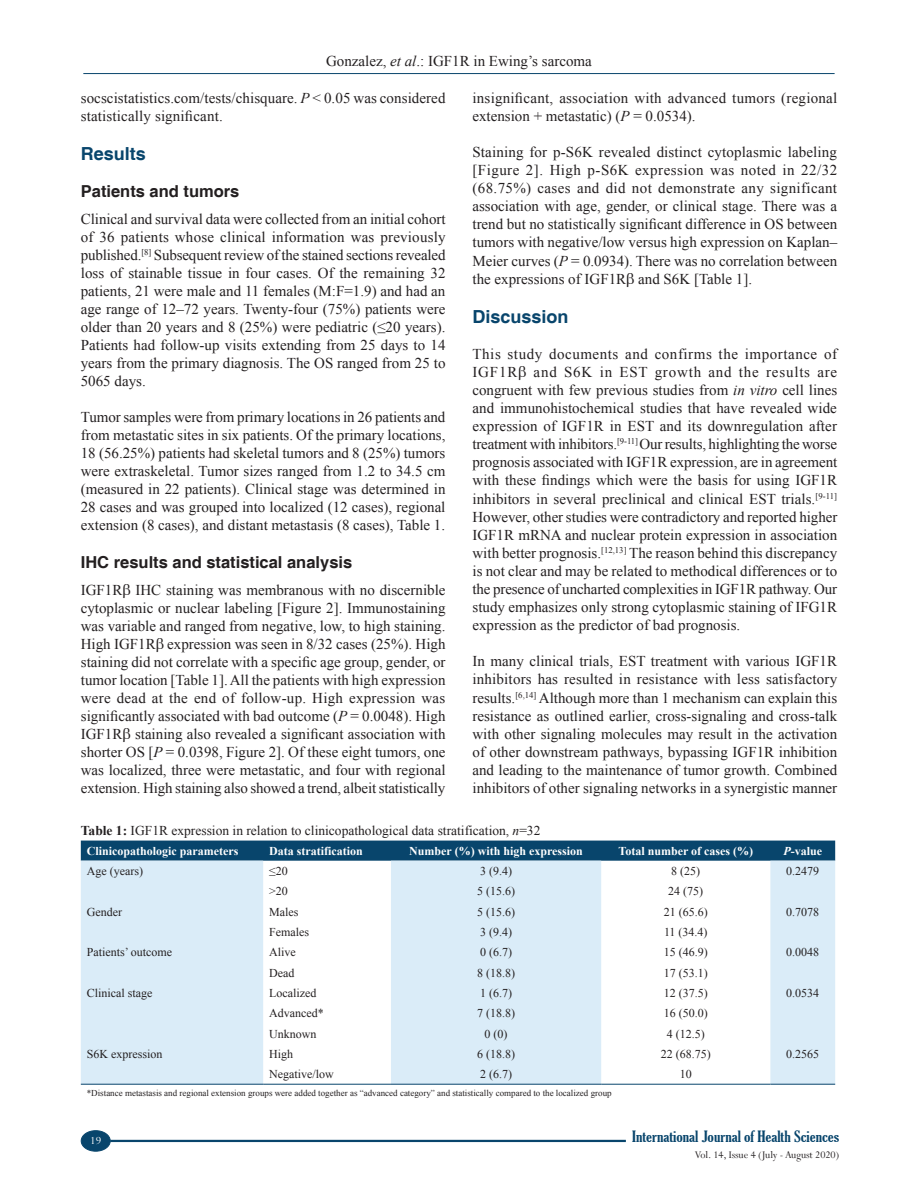
<style>
.page{position:relative;width:918px;height:1188px;background:#fff}
.page>*{position:absolute;margin:0;border:0;box-sizing:border-box;transform-origin:0 0}
.t1{font:700 18px "Helvetica";color:#08456c}
.t2{font:700 16.5px "Helvetica";color:#231f20}
.TX{font:15px/18.1px "Times New Roman";color:#231f20;text-align:justify}
.RF_RECTO{font:extra-condensed 15px "Gloucester";color:#08456c;scale:1.25 1}
.TT{font:13.5px "Times New Roman";color:#231f20}
.TB{font:12px "Times New Roman";color:#231f20}
.TCH{font:700 12px "Times New Roman";color:#fff}
.FOLIO{font:12px "Perpetua";color:#fff}
.RE_VERSO_1{font:11.25px "Perpetua";letter-spacing:-.005em;color:#231f20}
.TFN{font:9px "Times New Roman";color:#231f20}
.s1{font-style:italic}
.s2{font-weight:700}
</style>
<div class="page">
<hr style="left:83px;top:73px;width:752px;height:1px;background:#08456c">
<hr style="left:110px;top:1140px;width:516px;height:2px;background:#08456c">
<div style="left:81px;top:1131px;width:29px;height:20px;background:#08456c;border-radius:50%"></div>
<div style="left:81px;top:1130px;width:30px;height:22px;border:1px solid #08456c;border-radius:50%"></div>
<div style="left:81px;top:841px;width:754px;height:20px;background:#08456c"></div>
<svg style="left:81px;top:861px;width:754px;height:223px;fill:#daecf8"></svg>
<hr style="left:81px;top:1084px;width:182px;height:1px;background:#08456c">
<hr style="left:263px;top:1084px;width:128px;height:1px;background:#08456c">
<hr style="left:391px;top:1084px;width:210px;height:1px;background:#08456c">
<hr style="left:601px;top:1084px;width:169px;height:1px;background:#08456c">
<hr style="left:770px;top:1084px;width:65px;height:1px;background:#08456c">
<p class="TX" style="left:326px;top:51px;width:267px">Gonzalez, <span class="s1">et al</span>.: IGF1R in Ewing’s sarcoma</p>
<p class="TX" style="left:472px;top:88px;width:366px">insignificant, association with advanced tumors (regional extension + metastatic) (<span class="s1">P</span> = 0.0534).</p>
<p class="TX" style="left:472px;top:142px;width:366px">Staining for p-S6K revealed distinct cytoplasmic labeling [Figure 2]. High p-S6K expression was noted in 22/32 (68.75%) cases and did not demonstrate any significant association with age, gender, or clinical stage. There was a trend but no statistically significant difference in OS between tumors with negative/low versus high expression on Kaplan– Meier curves (<span class="s1">P</span> = 0.0934). There was no correlation between the expressions of IGF1R and S6K [Table 1].</p>
<h1 class="t1" style="left:472px;top:306px;width:98px">Discussion</h1>
<p class="TX" style="left:472px;top:344px;width:366px">This study documents and confirms the importance of IGF1R and S6K in EST growth and the results are congruent with few previous studies from <span class="s1">in vitro</span> cell lines and immunohistochemical studies that have revealed wide expression of IGF1R in EST and its downregulation after treatment with inhibitors.<sup>[9-11]</sup> Our results, highlighting the worse prognosis associated with IGF1R expression, are in agreement with these findings which were the basis for using IGF1R inhibitors in several preclinical and clinical EST trials.<sup>[9-11] </sup>However, other studies were contradictory and reported higher IGF1R mRNA and nuclear protein expression in association with better prognosis.<sup>[12,13]</sup> The reason behind this discrepancy is not clear and may be related to methodical differences or to the presence of uncharted complexities in IGF1R pathway. Our study emphasizes only strong cytoplasmic staining of IFG1R expression as the predictor of bad prognosis.</p>
<p class="TX" style="left:472px;top:652px;width:366px">In many clinical trials, EST treatment with various IGF1R inhibitors has resulted in resistance with less satisfactory results.<sup>[6,14]</sup> Although more than 1 mechanism can explain this resistance as outlined earlier, cross-signaling and cross-talk with other signaling molecules may result in the activation of other downstream pathways, bypassing IGF1R inhibition and leading to the maintenance of tumor growth. Combined inhibitors of other signaling networks in a synergistic manner</p>
<p class="TT" style="left:81px;top:821px;width:461px"><span class="s2">Table 1:</span> IGF1R expression in relation to clinicopathological data stratification, <span class="s1">n</span>=32</p>
<p class="TCH" style="left:87px;top:842px;width:153px">Clinicopathologic parameters</p>
<p class="TCH" style="left:269px;top:842px;width:95px">Data stratification</p>
<p class="TCH" style="left:409px;top:842px;width:175px">Number (%) with high expression</p>
<p class="TCH" style="left:618px;top:842px;width:136px">Total number of cases (%)</p>
<p class="TCH" style="left:783px;top:842px;width:40px"><span class="s1">P</span>-value</p>
<p class="TB" style="left:87px;top:863px;width:58px">Age (years)</p>
<p class="TB" style="left:269px;top:863px;width:20px">≤20</p>
<p class="TB" style="left:480px;top:863px;width:33px">3 (9.4)</p>
<p class="TB" style="left:671px;top:863px;width:30px">8 (25)</p>
<p class="TB" style="left:786px;top:863px;width:34px">0.2479</p>
<p class="TB" style="left:269px;top:883px;width:20px">&gt;20</p>
<p class="TB" style="left:477px;top:883px;width:39px">5 (15.6)</p>
<p class="TB" style="left:668px;top:883px;width:36px">24 (75)</p>
<p class="TB" style="left:87px;top:903px;width:37px">Gender</p>
<p class="TB" style="left:269px;top:903px;width:31px">Males</p>
<p class="TB" style="left:477px;top:903px;width:39px">5 (15.6)</p>
<p class="TB" style="left:664px;top:903px;width:45px">21 (65.6)</p>
<p class="TB" style="left:786px;top:903px;width:34px">0.7078</p>
<p class="TB" style="left:269px;top:923px;width:41px">Females</p>
<p class="TB" style="left:480px;top:923px;width:33px">3 (9.4)</p>
<p class="TB" style="left:664px;top:923px;width:45px">11 (34.4)</p>
<p class="TB" style="left:87px;top:944px;width:87px">Patients’ outcome</p>
<p class="TB" style="left:269px;top:944px;width:28px">Alive</p>
<p class="TB" style="left:480px;top:944px;width:33px">0 (6.7)</p>
<p class="TB" style="left:664px;top:944px;width:45px">15 (46.9)</p>
<p class="TB" style="left:786px;top:944px;width:34px">0.0048</p>
<p class="TB" style="left:269px;top:964px;width:27px">Dead</p>
<p class="TB" style="left:477px;top:964px;width:39px">8 (18.8)</p>
<p class="TB" style="left:664px;top:964px;width:45px">17 (53.1)</p>
<p class="TB" style="left:87px;top:984px;width:67px">Clinical stage</p>
<p class="TB" style="left:269px;top:984px;width:49px">Localized</p>
<p class="TB" style="left:480px;top:984px;width:33px">1 (6.7)</p>
<p class="TB" style="left:664px;top:984px;width:45px">12 (37.5)</p>
<p class="TB" style="left:786px;top:984px;width:34px">0.0534</p>
<p class="TB" style="left:269px;top:1005px;width:56px">Advanced*</p>
<p class="TB" style="left:477px;top:1005px;width:39px">7 (18.8)</p>
<p class="TB" style="left:664px;top:1005px;width:45px">16 (50.0)</p>
<p class="TB" style="left:269px;top:1025px;width:49px">Unknown</p>
<p class="TB" style="left:485px;top:1025px;width:24px">0 (0)</p>
<p class="TB" style="left:667px;top:1025px;width:39px">4 (12.5)</p>
<p class="TB" style="left:87px;top:1045px;width:77px">S6K expression</p>
<p class="TB" style="left:269px;top:1045px;width:25px">High</p>
<p class="TB" style="left:477px;top:1045px;width:39px">6 (18.8)</p>
<p class="TB" style="left:661px;top:1045px;width:51px">22 (68.75)</p>
<p class="TB" style="left:786px;top:1045px;width:34px">0.2565</p>
<p class="TB" style="left:269px;top:1066px;width:66px">Negative/low</p>
<p class="TB" style="left:480px;top:1066px;width:33px">2 (6.7)</p>
<p class="TB" style="left:680px;top:1066px;width:13px">10</p>
<p class="TFN" style="left:87px;top:1087px;width:526px">*Distance metastasis and regional extension groups were added together as “advanced category” and statistically compared to the localized group</p>
<p class="TX" style="left:81px;top:88px;width:366px">socscistatistics.com/tests/chisquare. <span class="s1">P</span> &lt; 0.05 was considered statistically significant.</p>
<h1 class="t1" style="left:81px;top:143px;width:67px">Results</h1>
<h2 class="t2" style="left:81px;top:181px;width:160px">Patients and tumors</h2>
<p class="TX" style="left:81px;top:210px;width:366px">Clinical and survival data were collected from an initial cohort of 36 patients whose clinical information was previously published.<sup>[8]</sup> Subsequent review of the stained sections revealed loss of stainable tissue in four cases. Of the remaining 32 patients, 21 were male and 11 females (M:F=1.9) and had an age range of 12–72 years. Twenty-four (75%) patients were older than 20 years and 8 (25%) were pediatric (≤20 years).<br>Patients had follow-up visits extending from 25 days to 14 years from the primary diagnosis. The OS ranged from 25 to 5065 days.</p>
<p class="TX" style="left:81px;top:408px;width:366px">Tumor samples were from primary locations in 26 patients and from metastatic sites in six patients. Of the primary locations, 18 (56.25%) patients had skeletal tumors and 8 (25%) tumors were extraskeletal. Tumor sizes ranged from 1.2 to 34.5 cm (measured in 22 patients). Clinical stage was determined in 28 cases and was grouped into localized (12 cases), regional extension (8 cases), and distant metastasis (8 cases), Table 1.</p>
<h2 class="t2" style="left:81px;top:552px;width:273px">IHC results and statistical analysis</h2>
<p class="TX" style="left:81px;top:581px;width:366px">IGF1R IHC staining was membranous with no discernible cytoplasmic or nuclear labeling [Figure 2]. Immunostaining was variable and ranged from negative, low, to high staining.<br>High IGF1R expression was seen in 8/32 cases (25%). High staining did not correlate with a specific age group, gender, or tumor location [Table 1]. All the patients with high expression were dead at the end of follow-up. High expression was significantly associated with bad outcome (<span class="s1">P</span> = 0.0048). High IGF1R staining also revealed a significant association with shorter OS [<span class="s1">P</span> = 0.0398, Figure 2]. Of these eight tumors, one was localized, three were metastatic, and four with regional extension. High staining also showed a trend, albeit statistically</p>
<p class="FOLIO" style="left:90px;top:1133px;width:12px">19</p>
<p class="RF_RECTO" style="left:632px;top:1128px;width:167px">International Journal of Health Sciences</p>
<p class="RE_VERSO_1" style="left:695px;top:1148px;width:146px">Vol. 14, Issue 4 (July - August 2020)</p>
</div>
